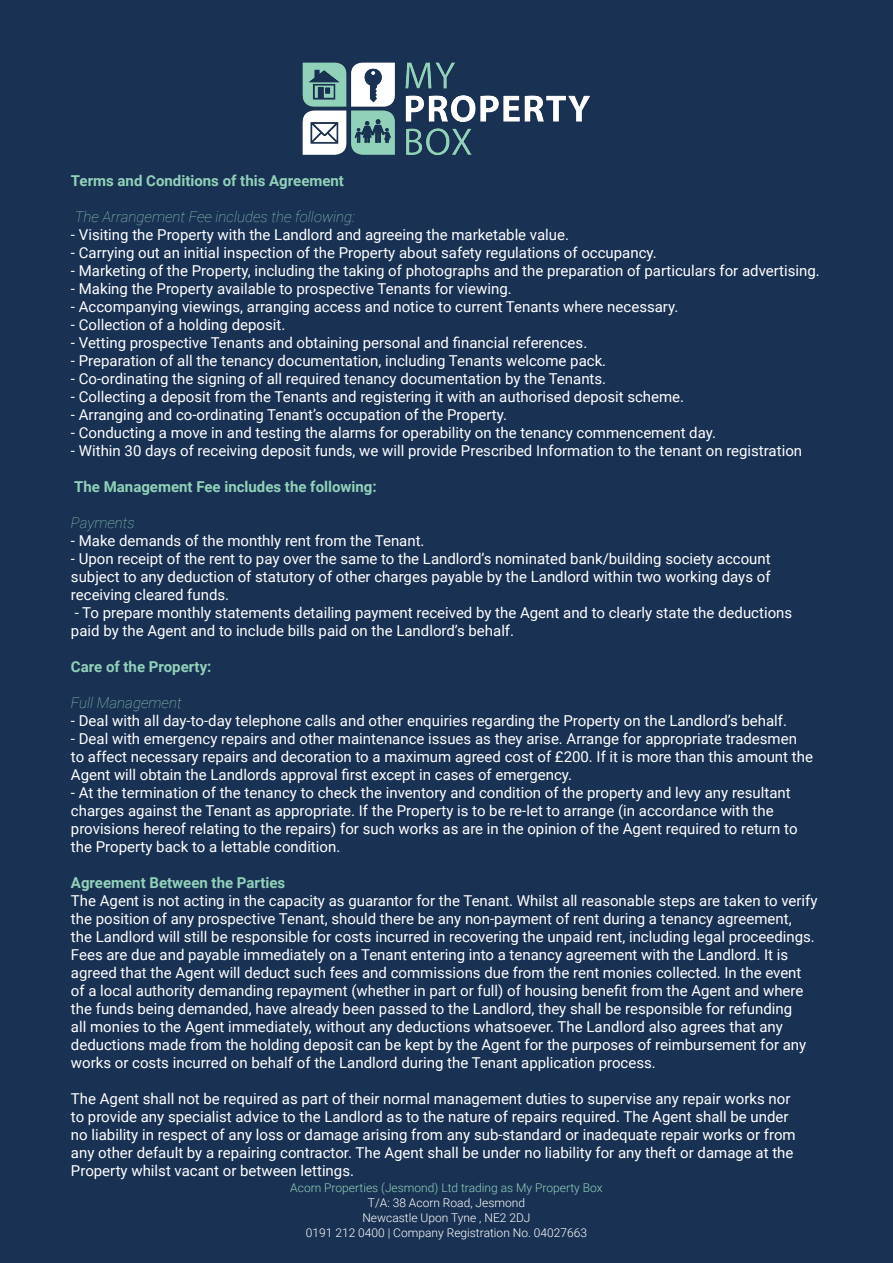
<style>
.page{position:relative;width:893px;height:1263px;background:#193153}
.page>*{position:absolute;margin:0;border:0;box-sizing:border-box;transform-origin:0 0}
.t1{font:15px/18px "Roboto";color:#fff}
.t2{font:700 15px "Roboto";color:#91d1b9}
.t3{font:italic 100 15px "Roboto";color:#91d1b9}
.t4{font:300 12px "Roboto";color:#fff}
.t5{font:300 12px "Roboto";color:#91d1b9}
</style>
<div class="page">
<img style="left:302px;top:62px;width:288px;height:94px">
<p class="t2" style="left:71px;top:170px;width:275px">Terms and Conditions of this Agreement</p>
<p class="t3" style="left:75px;top:206px;width:282px">The Arrangement Fee includes the following:</p>
<p class="t1" style="left:71px;top:225px;width:500px">- Visiting the Property with the Landlord and agreeing the marketable value.</p>
<p class="t1" style="left:71px;top:243px;width:587px">- Carrying out an initial inspection of the Property about safety regulations of occupancy.</p>
<p class="t1" style="left:71px;top:261px;width:750px">- Marketing of the Property, including the taking of photographs and the preparation of particulars for advertising.</p>
<p class="t1" style="left:71px;top:279px;width:442px">- Making the Property available to prospective Tenants for viewing.</p>
<p class="t1" style="left:71px;top:297px;width:609px">- Accompanying viewings, arranging access and notice to current Tenants where necessary.</p>
<p class="t1" style="left:71px;top:315px;width:216px">- Collection of a holding deposit.</p>
<p class="t1" style="left:71px;top:333px;width:518px">- Vetting prospective Tenants and obtaining personal and financial references.</p>
<p class="t1" style="left:71px;top:351px;width:537px">- Preparation of all the tenancy documentation, including Tenants welcome pack.</p>
<p class="t1" style="left:71px;top:369px;width:537px">- Co-ordinating the signing of all required tenancy documentation by the Tenants.</p>
<p class="t1" style="left:71px;top:387px;width:615px">- Collecting a deposit from the Tenants and registering it with an authorised deposit scheme.</p>
<p class="t1" style="left:71px;top:405px;width:438px">- Arranging and co-ordinating Tenant’s occupation of the Property.</p>
<p class="t1" style="left:71px;top:423px;width:646px">- Conducting a move in and testing the alarms for operability on the tenancy commencement day.</p>
<p class="t1" style="left:71px;top:441px;width:733px">- Within 30 days of receiving deposit funds, we will provide Prescribed Information to the tenant on registration</p>
<p class="t2" style="left:74px;top:476px;width:304px">The Management Fee includes the following:</p>
<p class="t3" style="left:71px;top:512px;width:65px">Payments</p>
<p class="t1" style="left:71px;top:531px;width:355px">- Make demands of the monthly rent from the Tenant.</p>
<p class="t1" style="left:71px;top:549px;width:701px;text-align:justify">- Upon receipt of the rent to pay over the same to the Landlord’s nominated bank/building society account subject to any deduction of statutory of other charges payable by the Landlord within two working days of receiving cleared funds.</p>
<p class="t1" style="left:71px;top:603px;width:723px">- To prepare monthly statements detailing payment received by the Agent and to clearly state the deductions paid by the Agent and to include bills paid on the Landlord’s behalf.</p>
<p class="t2" style="left:71px;top:656px;width:142px">Care of the Property:</p>
<p class="t3" style="left:71px;top:692px;width:112px">Full Management</p>
<p class="t1" style="left:71px;top:711px;width:718px">- Deal with all day-to-day telephone calls and other enquiries regarding the Property on the Landlord’s behalf.</p>
<p class="t1" style="left:71px;top:729px;width:743px">- Deal with emergency repairs and other maintenance issues as they arise. Arrange for appropriate tradesmen to affect necessary repairs and decoration to a maximum agreed cost of £200. If it is more than this amount the<br>Agent will obtain the Landlords approval first except in cases of emergency.</p>
<p class="t1" style="left:71px;top:783px;width:728px">- At the termination of the tenancy to check the inventory and condition of the property and levy any resultant charges against the Tenant as appropriate. If the Property is to be re-let to arrange (in accordance with the provisions hereof relating to the repairs) for such works as are in the opinion of the Agent required to return to the Property back to a lettable condition.</p>
<p class="t2" style="left:71px;top:872px;width:216px">Agreement Between the Parties</p>
<p class="t1" style="left:71px;top:891px;width:748px">The Agent is not acting in the capacity as guarantor for the Tenant. Whilst all reasonable steps are taken to verify the position of any prospective Tenant, should there be any non-payment of rent during a tenancy agreement,<br>the Landlord will still be responsible for costs incurred in recovering the unpaid rent, including legal proceedings.<br>Fees are due and payable immediately on a Tenant entering into a tenancy agreement with the Landlord. It is agreed that the Agent will deduct such fees and commissions due from the rent monies collected. In the event of a local authority demanding repayment (whether in part or full) of housing benefit from the Agent and where the funds being demanded, have already been passed to the Landlord, they shall be responsible for refunding<br>all monies to the Agent immediately, without any deductions whatsoever. The Landlord also agrees that any deductions made from the holding deposit can be kept by the Agent for the purposes of reimbursement for any works or costs incurred on behalf of the Landlord during the Tenant application process.</p>
<p class="t1" style="left:71px;top:1089px;width:726px">The Agent shall not be required as part of their normal management duties to supervise any repair works nor to provide any specialist advice to the Landlord as to the nature of repairs required. The Agent shall be under no liability in respect of any loss or damage arising from any sub-standard or inadequate repair works or from any other default by a repairing contractor. The Agent shall be under no liability for any theft or damage at the Property whilst vacant or between lettings.</p>
<p class="t5" style="left:290px;top:1179px;width:314px">Acorn Properties (Jesmond) Ltd trading as My Property Box</p>
<p class="t4" style="left:368px;top:1194px;width:159px">T/A: 38 Acorn Road, Jesmond</p>
<p class="t4" style="left:362px;top:1209px;width:170px">Newcastle Upon Tyne , NE2 2DJ</p>
<p class="t4" style="left:306px;top:1224px;width:283px">0191 212 0400 | Company Registration No. 04027663</p>
</div>
